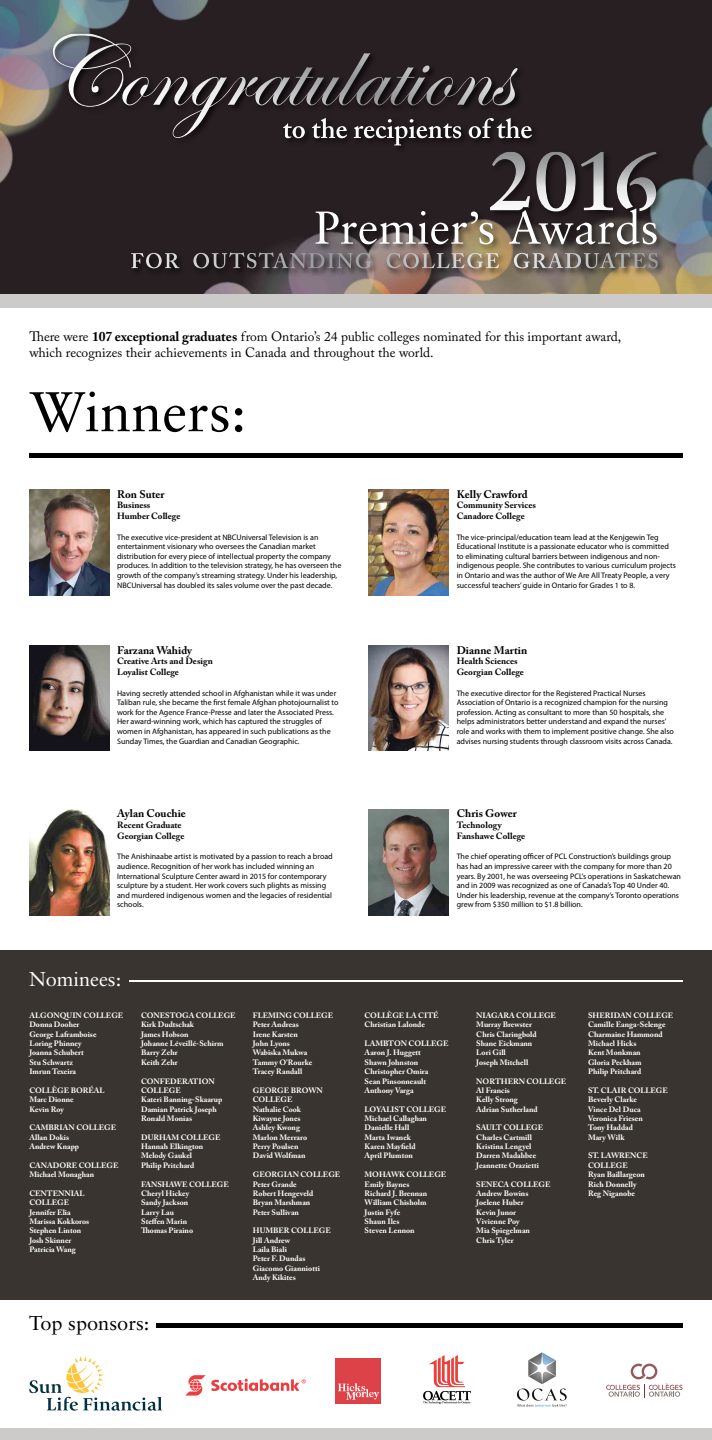
<style>
.page{position:relative;width:712px;height:1440px;background:#fff}
.page>*{position:absolute;margin:0;border:0;box-sizing:border-box;transform-origin:0 0}
.t1{font:56px "Sabon";color:#000}
.t2{font:20px "Sabon";color:#000}
.t3{font:20px "Sabon";color:#fff}
.t4{font:13.5px/16.2px "Adobe Caslon Pro";color:#000}
.t5{font:700 11px "Adobe Caslon Pro";color:#000}
.t6{font:700 9px/10.8px "Adobe Caslon Pro";color:#000}
.t7{font:8px/9.6px "Myriad Pro";color:#000}
.t8{font:700 7.8px/9.4px "Adobe Caslon Pro";color:#fff}
.s1{font-weight:700}
</style>
<div class="page">
<div style="left:0;top:1428px;width:711px;height:12px;background:#cdcbca"></div>
<div style="left:0;top:950px;width:711px;height:350px;background:#39342f"></div>
<img style="left:0;top:0;width:711px;height:294px">
<div style="left:0;top:294px;width:711px;height:14px;background:#cdcbca"></div>
<div style="left:51px;top:32px;width:615px;height:245px;background:#000;opacity:.85"></div>
<svg style="left:53px;top:34px;width:314px;height:73px;background:#403a3d"></svg>
<svg style="left:283px;top:123px;width:22px;height:15px"></svg>
<svg style="left:312px;top:118px;width:35px;height:20px"></svg>
<svg style="left:354px;top:119px;width:107px;height:26px;background:#514b4d"></svg>
<svg style="left:468px;top:118px;width:63px;height:20px"></svg>
<svg style="left:229px;top:252px;width:401px;height:16px;background:#7c726e"></svg>
<div style="left:313px;top:150px;width:352px;height:103px;background:#000;opacity:.55"></div>
<svg style="left:315px;top:152px;width:341px;height:92px;background:#4f4849"></svg>
<div style="left:29px;top:453px;width:653px;height:5px;background:#000"></div>
<hr style="left:156px;top:1323px;width:526px;height:4px;background:#000">
<hr style="left:129px;top:980px;width:553px;height:2px;background:#fff">
<svg style="left:185px;top:1375px;width:20px;height:21px"></svg>
<svg style="left:211px;top:1379px;width:94px;height:12px"></svg>
<div style="left:335px;top:1358px;width:46px;height:46px;background:#dd4248"></div>
<svg style="left:338px;top:1383px;width:41px;height:17px"></svg>
<svg style="left:423px;top:1355px;width:48px;height:49px"></svg>
<svg style="left:516px;top:1352px;width:50px;height:55px"></svg>
<svg style="left:606px;top:1364px;width:76px;height:34px"></svg>
<img style="left:29px;top:490px;width:80px;height:105px">
<img style="left:29px;top:645px;width:80px;height:106px">
<img style="left:29px;top:809px;width:80px;height:106px">
<img style="left:368px;top:490px;width:81px;height:105px">
<img style="left:368px;top:645px;width:81px;height:106px">
<img style="left:368px;top:809px;width:81px;height:106px">
<svg style="left:29px;top:1356px;width:133px;height:55px"></svg>
<h3 class="t4" style="left:29px;top:328px;width:593px">There were <span class="s1">107 exceptional graduates</span> from Ontario’s 24 public colleges nominated for this important award, which recognizes their achievements in Canada and throughout the world.</h3>
<h1 class="t1" style="left:29px;top:378px;width:218px">Winners:</h1>
<h3 class="t5" style="left:117px;top:487px;width:49px">Ron Suter</h3>
<p class="t6" style="left:117px;top:500px;width:65px">Business<br>Humber College</p>
<p class="t7" style="left:117px;top:532px;width:226px">The executive vice-president at NBCUniversal Television is an entertainment visionary who oversees the Canadian market distribution for every piece of intellectual property the company produces. In addition to the television strategy, he has overseen the growth of the company’s streaming strategy. Under his leadership, NBCUniversal has doubled its sales volume over the past decade.</p>
<h3 class="t5" style="left:117px;top:643px;width:76px">Farzana Wahidy</h3>
<p class="t6" style="left:117px;top:656px;width:97px">Creative Arts and Design<br>Loyalist College</p>
<p class="t7" style="left:117px;top:688px;width:223px">Having secretly attended school in Afghanistan while it was under Taliban rule, she became the first female Afghan photojournalist to work for the Agence France-Presse and later the Associated Press.<br>Her award-winning work, which has captured the struggles of women in Afghanistan, has appeared in such publications as the Sunday Times, the Guardian and Canadian Geographic.</p>
<h3 class="t5" style="left:456px;top:487px;width:72px">Kelly Crawford</h3>
<p class="t6" style="left:456px;top:500px;width:81px">Community Services<br>Canadore College</p>
<p class="t7" style="left:456px;top:532px;width:221px">The vice-principal/education team lead at the Kenjgewin Teg Educational Institute is a passionate educator who is committed to eliminating cultural barriers between indigenous and non&shy;indigenous people. She contributes to various curriculum projects in Ontario and was the author of We Are All Treaty People, a very successful teachers’ guide in Ontario for Grades 1 to 8.</p>
<h3 class="t5" style="left:456px;top:643px;width:72px">Dianne Martin</h3>
<p class="t6" style="left:456px;top:656px;width:69px">Health Sciences<br>Georgian College</p>
<p class="t7" style="left:456px;top:688px;width:219px">The executive director for the Registered Practical Nurses Association of Ontario is a recognized champion for the nursing profession. Acting as consultant to more than 50 hospitals, she helps administrators better understand and expand the nurses’ role and works with them to implement positive change. She also advises nursing students through classroom visits across Canada.</p>
<h3 class="t5" style="left:117px;top:807px;width:70px">Aylan Couchie</h3>
<p class="t6" style="left:117px;top:820px;width:69px">Recent Graduate<br>Georgian College</p>
<p class="t7" style="left:117px;top:852px;width:217px">The Anishinaabe artist is motivated by a passion to reach a broad audience. Recognition of her work has included winning an International Sculpture Center award in 2015 for contemporary sculpture by a student. Her work covers such plights as missing and murdered indigenous women and the legacies of residential schools.</p>
<h3 class="t5" style="left:456px;top:807px;width:62px">Chris Gower</h3>
<p class="t6" style="left:456px;top:820px;width:70px">Technology<br>Fanshawe College</p>
<p class="t7" style="left:456px;top:852px;width:226px">The chief operating officer of PCL Construction’s buildings group has had an impressive career with the company for more than 20 years. By 2001, he was overseeing PCL’s operations in Saskatchewan and in 2009 was recognized as one of Canada’s Top 40 Under 40.<br>Under his leadership, revenue at the company’s Toronto operations grew from $350 million to $1.8 billion.</p>
<h2 class="t3" style="left:29px;top:967px;width:94px">Nominees:</h2>
<p class="t8" style="left:29px;top:1011px;width:95px">ALGONQUIN COLLEGE<br>Donna Dooher<br>George Laframboise<br>Loring Phinney<br>Joanna Schubert<br>Stu Schwartz<br>Imrun Texeira</p>
<p class="t8" style="left:29px;top:1086px;width:77px">COLLÈGE BORÉAL<br>Marc Dionne<br>Kevin Roy</p>
<p class="t8" style="left:29px;top:1123px;width:88px">CAMBRIAN COLLEGE<br>Allan Dokis<br>Andrew Knapp</p>
<p class="t8" style="left:29px;top:1160px;width:91px">CANADORE COLLEGE<br>Michael Monaghan</p>
<p class="t8" style="left:29px;top:1189px;width:61px">CENTENNIAL<br>COLLEGE<br>Jennifer Elia<br>Marissa Kokkoros<br>Stephen Linton<br>Josh Skinner<br>Patricia Wang</p>
<p class="t8" style="left:141px;top:1011px;width:96px">CONESTOGA COLLEGE<br>Kirk Dudtschak<br>James Hobson<br>Johanne Léveillé-Schirm<br>Barry Zehr<br>Keith Zehr</p>
<p class="t8" style="left:141px;top:1076px;width:83px">CONFEDERATION<br>COLLEGE<br>Kateri Banning-Skaarup<br>Damian Patrick Joseph<br>Ronald Monias</p>
<p class="t8" style="left:141px;top:1132px;width:81px">DURHAM COLLEGE<br>Hannah Elkington<br>Melody Gaukel<br>Philip Pritchard</p>
<p class="t8" style="left:141px;top:1179px;width:89px">FANSHAWE COLLEGE<br>Cheryl Hickey<br>Sandy Jackson<br>Larry Lau<br>Steffen Marin<br>Thomas Piraino</p>
<h2 class="t2" style="left:29px;top:1311px;width:122px">Top sponsors:</h2>
<p class="t8" style="left:253px;top:1011px;width:82px">FLEMING COLLEGE<br>Peter Andreas<br>Irene Karsten<br>John Lyons<br>Wabiska Mukwa<br>Tammy O’Rourke<br>Tracey Randall</p>
<p class="t8" style="left:253px;top:1086px;width:71px">GEORGE BROWN<br>COLLEGE<br>Nathalie Cook<br>Kiwayne Jones<br>Ashley Kwong<br>Marlon Merraro<br>Perry Poulsen<br>David Wolfman</p>
<p class="t8" style="left:253px;top:1170px;width:89px">GEORGIAN COLLEGE<br>Peter Grande<br>Robert Hengeveld<br>Bryan Marshman<br>Peter Sullivan</p>
<p class="t8" style="left:253px;top:1226px;width:79px">HUMBER COLLEGE<br>Jill Andrew<br>Laila Biali<br>Peter F. Dundas<br>Giacomo Gianniotti<br>Andy Kikites</p>
<p class="t8" style="left:364px;top:1011px;width:76px">COLLÈGE LA CITÉ<br>Christian Lalonde</p>
<p class="t8" style="left:364px;top:1039px;width:85px">LAMBTON COLLEGE<br>Aaron J. Huggett<br>Shawn Johnston<br>Christopher Omira<br>Sean Pinsonneault<br>Anthony Varga</p>
<p class="t8" style="left:364px;top:1104px;width:83px">LOYALIST COLLEGE<br>Michael Callaghan<br>Danielle Hall<br>Marta Iwanek<br>Karen Mayfield<br>April Plumton</p>
<p class="t8" style="left:364px;top:1170px;width:83px">MOHAWK COLLEGE<br>Emily Baynes<br>Richard J. Brennan<br>William Chisholm<br>Justin Fyfe<br>Shaun Iles<br>Steven Lennon</p>
<p class="t8" style="left:476px;top:1011px;width:81px">NIAGARA COLLEGE<br>Murray Brewster<br>Chris Claringbold<br>Shane Eickmann<br>Lori Gill<br>Joseph Mitchell</p>
<p class="t8" style="left:476px;top:1076px;width:91px">NORTHERN COLLEGE<br>Al Francis<br>Kelly Strong<br>Adrian Sutherland</p>
<p class="t8" style="left:476px;top:1123px;width:68px">SAULT COLLEGE<br>Charles Cartmill<br>Kristina Lengyel<br>Darren Madahbee<br>Jeannette Orazietti</p>
<p class="t8" style="left:476px;top:1179px;width:76px">SENECA COLLEGE<br>Andrew Bowins<br>Joelene Huber<br>Kevin Junor<br>Vivienne Poy<br>Mia Spiegelman<br>Chris Tyler</p>
<p class="t8" style="left:588px;top:1011px;width:87px">SHERIDAN COLLEGE<br>Camille Eanga-Selenge<br>Charmaine Hammond<br>Michael Hicks<br>Kent Monkman<br>Gloria Peckham<br>Philip Pritchard</p>
<p class="t8" style="left:588px;top:1086px;width:81px">ST. CLAIR COLLEGE<br>Beverly Clarke<br>Vince Del Duca<br>Veronica Friesen<br>Tony Haddad<br>Mary Wilk</p>
<p class="t8" style="left:588px;top:1151px;width:61px">ST. LAWRENCE<br>COLLEGE<br>Ryan Baillargeon<br>Rich Donnelly<br>Reg Niganobe</p>
</div>
